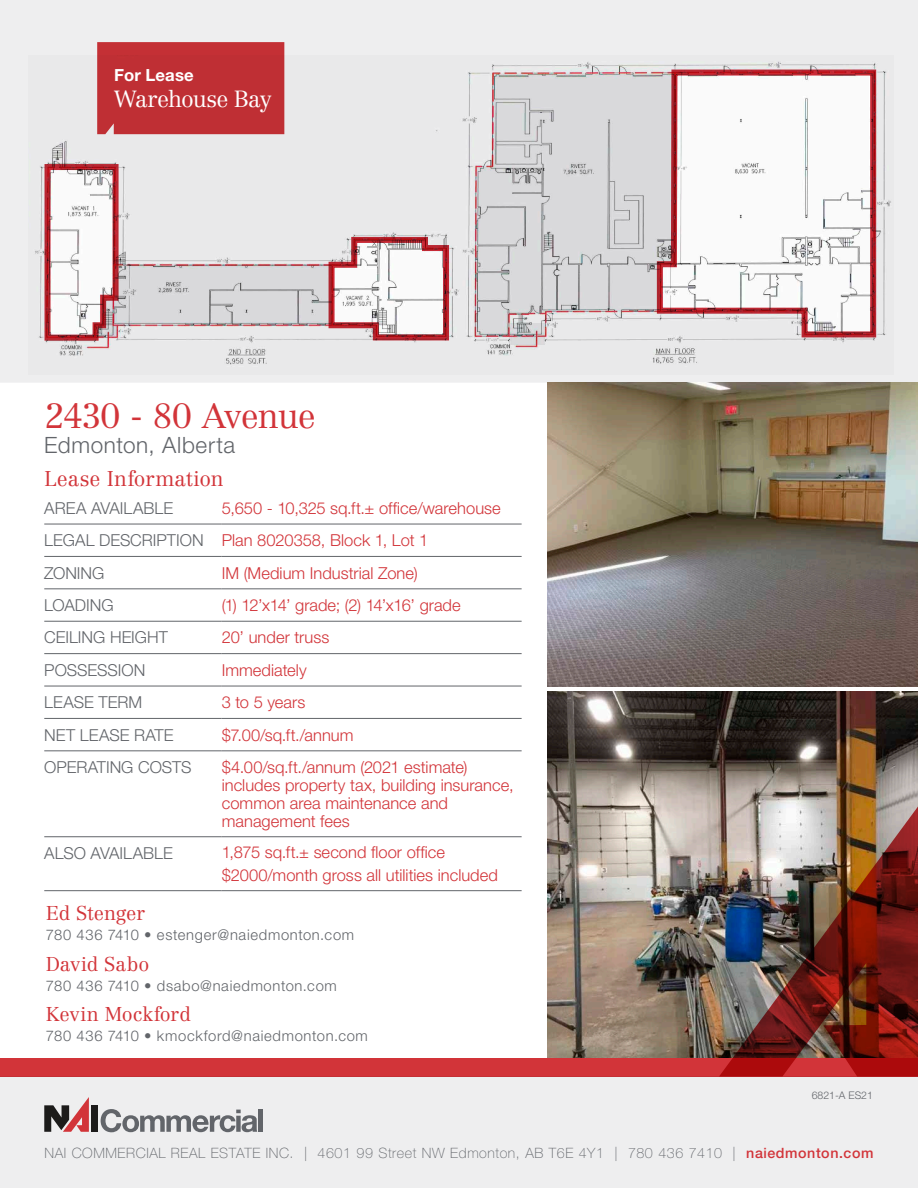
<style>
.page{position:relative;width:918px;height:1188px;background:#fff}
.page>*{position:absolute;margin:0;border:0;box-sizing:border-box;transform-origin:0 0}
.t1{font:300 34.5px "Centennial LT Std";letter-spacing:-.035em;color:#d23439}
.t2{font:300 22.95px "Centennial LT Std";letter-spacing:-.04em;color:#fff}
.t3{font:300 22.5px "Helvetica Neue LT Std";letter-spacing:.025em;color:#62656a}
.t4{font:300 21px "Centennial LT Std";letter-spacing:.005em;color:#d23439}
.t5{font:300 19.65px "Centennial LT Std";letter-spacing:-.005em;color:#d23439}
.t6{font:700 16.8px "Helvetica Neue LT Std";letter-spacing:.01em;color:#fff}
.t7{font:300 16.5px/18px "Helvetica Neue LT Std";color:#d23439}
.t8{font:300 16.5px "Helvetica Neue LT Std";color:#62656a}
.t9{font:300 14.7px "Helvetica Neue LT Std";letter-spacing:.045em;color:#62656a}
.t10{font:100 14.25px "Helvetica Neue LT Std";letter-spacing:.04em;color:#62656a}
.t11{font:300 10.5px "Helvetica Neue LT Std";color:#62656a}
.s1{color:#62656a}
.s2{font-weight:500;color:#d23439}
</style>
<div class="page">
<svg style="left:0;top:0;width:918px;height:383px;fill:#e9e9ea"></svg>
<img style="left:548px;top:691px;width:370px;height:367px">
<hr style="left:44px;top:524px;width:178px;height:1px;background:#62656a">
<hr style="left:222px;top:524px;width:300px;height:1px;background:#62656a">
<hr style="left:44px;top:556px;width:178px;height:1px;background:#62656a">
<hr style="left:222px;top:556px;width:300px;height:1px;background:#62656a">
<hr style="left:44px;top:589px;width:178px;height:1px;background:#62656a">
<hr style="left:222px;top:589px;width:300px;height:1px;background:#62656a">
<hr style="left:44px;top:621px;width:178px;height:1px;background:#62656a">
<hr style="left:222px;top:621px;width:300px;height:1px;background:#62656a">
<hr style="left:44px;top:653px;width:178px;height:1px;background:#62656a">
<hr style="left:222px;top:653px;width:300px;height:1px;background:#62656a">
<hr style="left:44px;top:686px;width:178px;height:1px;background:#62656a">
<hr style="left:222px;top:686px;width:300px;height:1px;background:#62656a">
<hr style="left:44px;top:718px;width:178px;height:1px;background:#62656a">
<hr style="left:222px;top:718px;width:300px;height:1px;background:#62656a">
<hr style="left:44px;top:751px;width:178px;height:1px;background:#62656a">
<hr style="left:222px;top:751px;width:300px;height:1px;background:#62656a">
<hr style="left:44px;top:836px;width:178px;height:1px;background:#62656a">
<hr style="left:222px;top:836px;width:300px;height:1px;background:#62656a">
<hr style="left:44px;top:890px;width:178px;height:1px;background:#62656a">
<hr style="left:222px;top:890px;width:300px;height:1px;background:#62656a">
<div style="left:0;top:1077px;width:918px;height:111px;background:#eeeeef"></div>
<div style="left:91px;top:1105px;width:7px;height:27px;background:#1c1b1a"></div>
<svg style="left:44px;top:1097px;width:45px;height:35px"></svg>
<svg style="left:101px;top:1109px;width:156px;height:23px"></svg>
<div style="left:258px;top:1110px;width:5px;height:22px;background:#62656a"></div>
<div style="left:97px;top:42px;width:187px;height:92px;background:#bf2f34"></div>
<svg style="left:43px;top:163px;width:408px;height:179px"></svg>
<svg style="left:509px;top:323px;width:36px;height:21px"></svg>
<img style="left:548px;top:382px;width:370px;height:305px">
<img style="left:719px;top:805px;width:199px;height:253px">
<div style="left:0;top:1058px;width:918px;height:19px;background:#d23439"></div>
<p class="t6" style="left:114px;top:65px;width:81px">For Lease</p>
<h2 class="t2" style="left:114px;top:85px;width:159px">Warehouse Bay</h2>
<h1 class="t1" style="left:44px;top:395px;width:273px">2430 - 80 Avenue</h1>
<h3 class="t3" style="left:44px;top:432px;width:193px">Edmonton, Alberta</h3>
<p class="t4" style="left:44px;top:466px;width:181px">Lease Information</p>
<p class="t8" style="left:44px;top:498px;width:131px">AREA AVAILABLE</p>
<p class="t7" style="left:44px;top:491px;width:458px;line-height:32.4px;text-indent:177px">5,650 - 10,325 sq.ft.± office/warehouse<br><span class="s1">LEGAL DESCRIPTION</span> Plan 8020358, Block 1, Lot 1<br><span class="s1">ZONING</span></p>
<p class="t7" style="left:222px;top:563px;width:197px">IM (Medium Industrial Zone)</p>
<p class="t8" style="left:44px;top:595px;width:71px">LOADING</p>
<p class="t7" style="left:222px;top:596px;width:240px">(1) 12’x14’ grade; (2) 14’x16’ grade</p>
<p class="t8" style="left:44px;top:627px;width:125px">CEILING HEIGHT</p>
<p class="t7" style="left:222px;top:628px;width:109px">20’ under truss</p>
<p class="t8" style="left:44px;top:660px;width:103px">POSSESSION</p>
<p class="t7" style="left:222px;top:661px;width:86px">Immediately</p>
<p class="t8" style="left:44px;top:692px;width:99px">LEASE TERM</p>
<p class="t7" style="left:222px;top:693px;width:85px">3 to 5 years</p>
<p class="t8" style="left:44px;top:725px;width:131px">NET LEASE RATE</p>
<p class="t7" style="left:222px;top:725px;width:133px">$7.00/sq.ft./annum</p>
<p class="t8" style="left:44px;top:757px;width:149px">OPERATING COSTS</p>
<p class="t7" style="left:222px;top:758px;width:293px">$4.00/sq.ft./annum (2021 estimate) includes property tax, building insurance, common area maintenance and management fees</p>
<p class="t8" style="left:44px;top:843px;width:130px">ALSO AVAILABLE</p>
<p class="t7" style="left:222px;top:841px;width:278px;line-height:22.5px">1,875 sq.ft.± second floor office $2000/month gross all utilities included</p>
<p class="t5" style="left:46px;top:902px;width:101px">Ed Stenger</p>
<p class="t9" style="left:46px;top:926px;width:310px">780 436 7410 • estenger@naiedmonton.com</p>
<p class="t5" style="left:46px;top:952px;width:105px">David Sabo</p>
<p class="t9" style="left:46px;top:976px;width:293px">780 436 7410 • dsabo@naiedmonton.com</p>
<p class="t5" style="left:46px;top:1003px;width:147px">Kevin Mockford</p>
<p class="t9" style="left:46px;top:1027px;width:324px">780 436 7410 • kmockford@naiedmonton.com</p>
<p class="t11" style="left:812px;top:1089px;width:63px">6821-A ES21</p>
<p class="t10" style="left:45px;top:1145px;width:830px">NAI COMMERCIAL REAL ESTATE INC. | 4601 99 Street NW Edmonton, AB T6E 4Y1 | 780 436 7410 | <span class="s2">naiedmonton.com</span></p>
</div>
